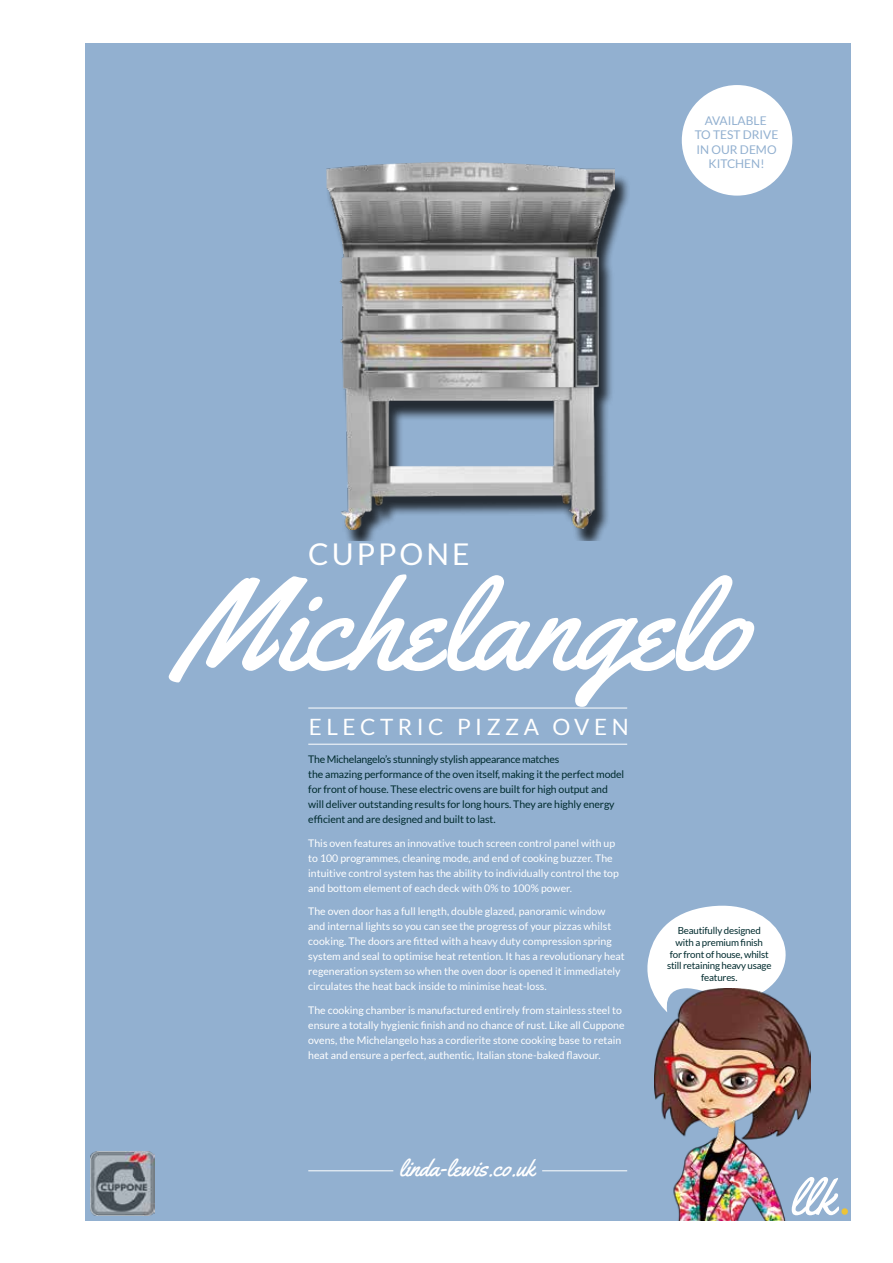
<style>
.page{position:relative;width:893px;height:1263px;background:#fff}
.page>*{position:absolute;margin:0;border:0;box-sizing:border-box;transform-origin:0 0}
.t1{font:127.5px "Yellowtail";color:#fff}
.t2{font:51px "Yellowtail";color:#fff}
.t3{font:30px "Lato";letter-spacing:.1em;color:#fff}
.t4{font:24px "Yellowtail";color:#fff}
.t5{font:22.5px "Lato";letter-spacing:.2em;color:#fff}
.t6{font:12px/14.4px "Lato";color:#92b0d0;text-align:center}
.t7{font:10.5px/15px "Lato";color:#fff}
.t8{font:10.5px/15px "Lato";letter-spacing:-.01em;color:#002b2e}
.t9{font:9.75px/11.7px "Lato";letter-spacing:-.02em;color:#002b2e;text-align:center}
.s1{font-family:"Lato";color:#ecc337}
</style>
<div class="page">
<div style="left:85px;top:43px;width:765px;height:1177px;background:#92b0d0"></div>
<hr style="left:308px;top:1170px;width:85px;height:1px;background:#fff">
<hr style="left:542px;top:1170px;width:85px;height:1px;background:#fff">
<svg style="left:647px;top:905px;width:139px;height:89px"></svg>
<hr style="left:308px;top:708px;width:319px;height:1px;background:#fff">
<hr style="left:308px;top:744px;width:319px;height:1px;background:#fff">
<div style="left:326px;top:167px;width:304px;height:373px;background:#000;opacity:.75"></div>
<img style="left:326px;top:163px;width:288px;height:366px">
<img style="left:654px;top:989px;width:156px;height:231px">
<div style="left:682px;top:85px;width:110px;height:111px;background:#fff;border-radius:50%"></div>
<img style="left:91px;top:1151px;width:63px;height:64px">
<p class="t6" style="left:695px;top:113px;width:85px">AVAILABLE<br>TO TEST DRIVE<br>IN OUR DEMO<br>KITCHEN!</p>
<h3 class="t3" style="left:308px;top:538px;width:163px">CUPPONE</h3>
<h1 class="t1" style="left:180px;top:545px;width:571px">Michelangelo</h1>
<h3 class="t5" style="left:309px;top:714px;width:321px">ELECTRIC PIZZA OVEN</h3>
<p class="t8" style="left:308px;top:752px;width:317px">The Michelangelo’s stunningly stylish appearance matches<br>the amazing performance of the oven itself, making it the perfect model for front of house. These electric ovens are built for high output and will deliver outstanding results for long hours. They are highly energy efficient and are designed and built to last.</p>
<p class="t7" style="left:308px;top:835px;width:312px">This oven features an innovative touch screen control panel with up to 100 programmes, cleaning mode, and end of cooking buzzer. The intuitive control system has the ability to individually control the top and bottom element of each deck with 0% to 100% power.</p>
<p class="t7" style="left:308px;top:904px;width:318px">The oven door has a full length, double glazed, panoramic window and internal lights so you can see the progress of your pizzas whilst cooking. The doors are fitted with a heavy duty compression spring system and seal to optimise heat retention. It has a revolutionary heat regeneration system so when the oven door is opened it immediately circulates the heat back inside to minimise heat-loss.</p>
<p class="t7" style="left:308px;top:1002px;width:318px">The cooking chamber is manufactured entirely from stainless steel to ensure a totally hygienic finish and no chance of rust. Like all Cuppone ovens, the Michelangelo has a cordierite stone cooking base to retain heat and ensure a perfect, authentic, Italian stone-baked flavour.</p>
<p class="t9" style="left:667px;top:925px;width:106px">Beautifully designed<br>with a premium finish<br>for front of house, whilst still retaining heavy usage features.</p>
<h3 class="t4" style="left:399px;top:1153px;width:137px">linda-lewis.co.uk</h3>
<h2 class="t2" style="left:789px;top:1165px;width:62px">llk <span class="s1">.</span></h2>
</div>
